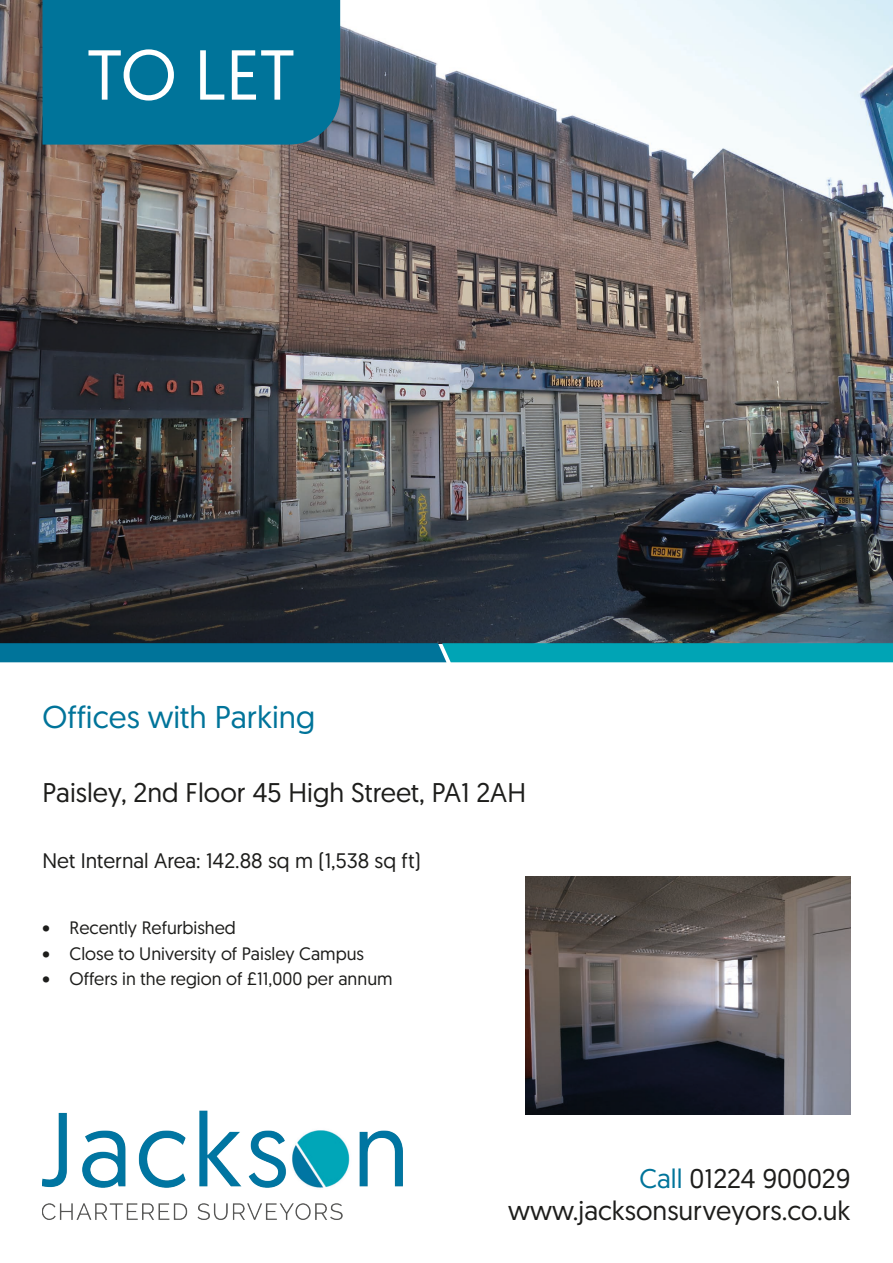
<style>
.page{position:relative;width:893px;height:1263px;background:#fff}
.page>*{position:absolute;margin:0;border:0;box-sizing:border-box;transform-origin:0 0}
.t1{font:70.5px "Geomanist";color:#fff}
.t2{font:31.5px "Geomanist";color:#00749a}
.t3{font:27px/32.4px "Geomanist";color:#1d1d1b;text-align:right}
.t4{font:21px "Geomanist";color:#1d1d1b}
.t5{font:18px "Geomanist";color:#1d1d1b}
.s1{color:#00749a}
</style>
<div class="page">
<img style="left:43px;top:1110px;width:360px;height:110px">
<img style="left:0;top:0;width:893px;height:643px">
<div style="left:43px;top:0;width:297px;height:145px;background:#00749a"></div>
<svg style="left:0;top:643px;width:893px;height:19px;background:#018ba6"></svg>
<img style="left:526px;top:877px;width:324px;height:238px">
<h1 class="t1" style="left:87px;top:29px;width:210px">TO LET</h1>
<h2 class="t2" style="left:43px;top:697px;width:274px">Offices with Parking</h2>
<h3 class="t3" style="left:43px;top:775px;width:485px">Paisley, 2nd Floor 45 High Street, PA1 2AH</h3>
<p class="t4" style="left:43px;top:847px;width:380px">Net Internal Area: 142.88 sq m (1,538 sq ft)</p>
<p class="t5" style="left:43px;top:916px;width:195px">• Recently Refurbished</p>
<p class="t5" style="left:43px;top:941px;width:323px">• Close to University of Paisley Campus</p>
<p class="t5" style="left:43px;top:967px;width:352px">• Offers in the region of £11,000 per annum</p>
<h3 class="t3" style="left:508px;top:1161px;width:344px"><span class="s1">Call</span> 01224 900029 www.jacksonsurveyors.co.uk</h3>
</div>
